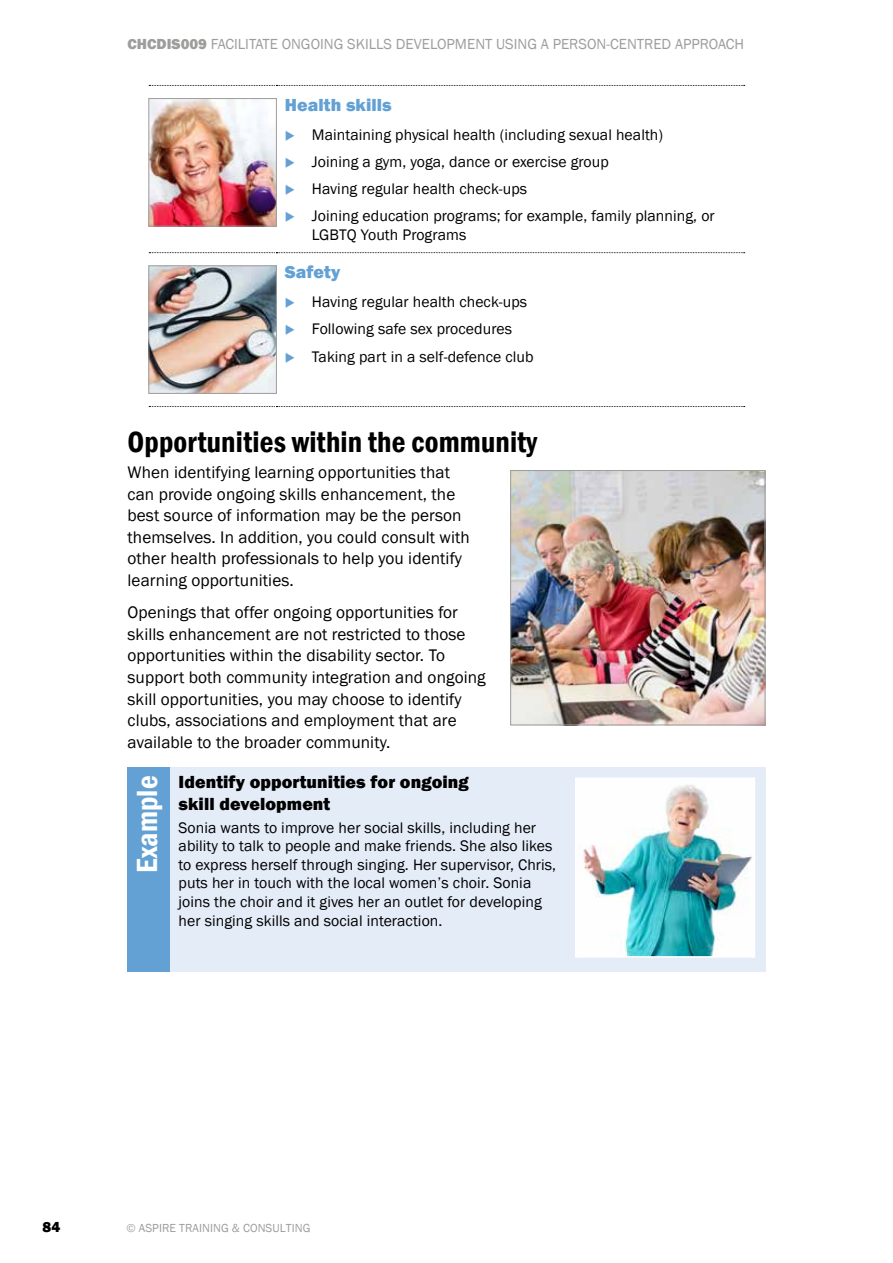
<style>
.page{position:relative;width:893px;height:1263px;background:#fff}
.page>*{position:absolute;margin:0;border:0;box-sizing:border-box;transform-origin:0 0}
.t1{font:600 condensed 30px "Franklin Gothic";letter-spacing:.005em;color:#000}
.table_head_example{font:600 condensed 30px "Franklin Gothic";letter-spacing:.005em;color:#fff}
.table_head_black{font:800 18px/21.6px "Franklin Gothic";letter-spacing:.005em;color:#000}
.table_head_blue{font:800 18px "Franklin Gothic";letter-spacing:.005em;color:#63a1d4}
.text{font:17.25px/21.6px "Franklin Gothic";letter-spacing:.005em;color:#000}
.table_text{font:15.75px/18.6px "Franklin Gothic";letter-spacing:.005em;color:#000}
.t2{font:15px "Franklin Gothic";color:#9d9d9c}
.t3{font:800 15px "Franklin Gothic";color:#000}
.t4{font:12px "Franklin Gothic";letter-spacing:.005em;color:#9d9d9c}
.s1{font-weight:800}
</style>
<div class="page">
<svg style="left:149px;top:85px;width:596px;height:1px"></svg>
<svg style="left:149px;top:252px;width:596px;height:1px"></svg>
<svg style="left:149px;top:406px;width:596px;height:1px"></svg>
<img style="left:150px;top:100px;width:125px;height:124px">
<div style="left:148px;top:98px;width:129px;height:128px;border:1px solid #9d9d9c"></div>
<img style="left:150px;top:267px;width:125px;height:125px">
<div style="left:148px;top:265px;width:129px;height:129px;border:1px solid #9d9d9c"></div>
<div style="left:128px;top:767px;width:42px;height:205px;background:#63a1d4"></div>
<div style="left:170px;top:767px;width:595px;height:205px;background:#e4ecf8"></div>
<img style="left:512px;top:472px;width:251px;height:251px">
<div style="left:510px;top:470px;width:255px;height:255px;border:1px solid #9d9d9c"></div>
<img style="left:578px;top:780px;width:174px;height:174px">
<div style="left:575px;top:777px;width:180px;height:180px;border:2px solid #fff"></div>
<p class="t2" style="left:128px;top:34px;width:618px"><span class="s1">CHCDIS009</span> FACILITATE ONGOING SKILLS DEVELOPMENT USING A PERSON-CENTRED APPROACH</p>
<p class="table_head_blue" style="left:285px;top:93px;width:108px">Health skills</p>
<p class="table_text" style="left:312px;top:126px;width:353px">Maintaining physical health (including sexual health)</p>
<p class="table_text" style="left:312px;top:153px;width:298px">Joining a gym, yoga, dance or exercise group</p>
<p class="table_text" style="left:312px;top:180px;width:217px">Having regular health check-ups</p>
<p class="table_text" style="left:312px;top:207px;width:404px">Joining education programs; for example, family planning, or<br>LGBTQ Youth Programs</p>
<p class="table_head_blue" style="left:285px;top:260px;width:57px">Safety</p>
<p class="table_text" style="left:312px;top:293px;width:217px">Having regular health check-ups</p>
<p class="table_text" style="left:312px;top:320px;width:202px">Following safe sex procedures</p>
<p class="table_text" style="left:312px;top:347px;width:223px">Taking part in a self-defence club</p>
<h2 class="t1" style="left:128px;top:422px;width:411px">Opportunities within the community</h2>
<p class="text" style="left:128px;top:462px;width:344px">When identifying learning opportunities that can provide ongoing skills enhancement, the best source of information may be the person themselves. In addition, you could consult with other health professionals to help you identify learning opportunities.</p>
<p class="text" style="left:128px;top:602px;width:360px">Openings that offer ongoing opportunities for skills enhancement are not restricted to those opportunities within the disability sector. To support both community integration and ongoing skill opportunities, you may choose to identify clubs, associations and employment that are available to the broader community.</p>
<p class="table_head_example" style="left:127px;top:873px;width:99px;rotate:-90deg">Example</p>
<p class="table_head_black" style="left:179px;top:771px;width:292px">Identify opportunities for ongoing skill development</p>
<p class="table_text" style="left:179px;top:818px;width:379px">Sonia wants to improve her social skills, including her ability to talk to people and make friends. She also likes to express herself through singing. Her supervisor, Chris, puts her in touch with the local women’s choir. Sonia joins the choir and it gives her an outlet for developing her singing skills and social interaction.</p>
<p class="t3" style="left:43px;top:1217px;width:19px">84</p>
<p class="t4" style="left:127px;top:1220px;width:185px">© ASPIRE TRAINING &amp; CONSULTING</p>
</div>
